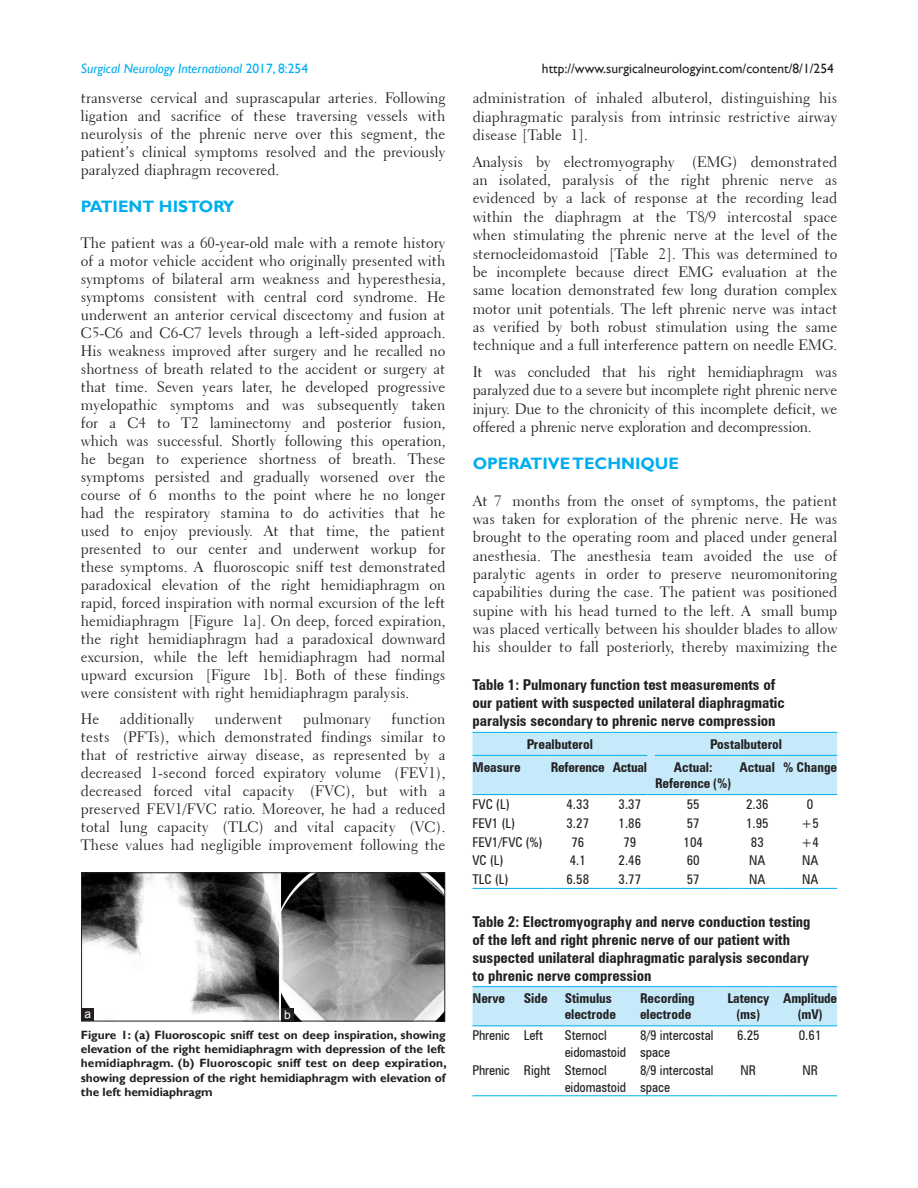
<style>
.page{position:relative;width:918px;height:1188px;background:#fff}
.page>*{position:absolute;margin:0;border:0;box-sizing:border-box;transform-origin:0 0}
.t1{font:700 16.5px "Gill Sans";color:#00aeef}
.TX{font:15px/18px "Transitional 521 BT Roman A";color:#231f20;text-align:justify}
.TT{font:700 condensed 15px/18px "Zurich BT";color:#231f20}
.TCH{font:700 condensed 13.5px/16.2px "Zurich BT";color:#231f20;text-align:center}
.TB{font:condensed 13.5px/16.2px "Zurich BT";color:#231f20}
.TBL{font:condensed 13.5px/16.2px "Zurich BT";color:#231f20}
.t2{font:13.5px "Gill Sans";color:#231f20}
.t3{font:italic 13.5px "Gill Sans";color:#00aeef}
.FGC{font:700 12px/14.4px "Gill Sans";color:#231f20;text-align:justify}
.LABEL{font:12px "Arial";color:#fff}
.s1{font-style:normal}
</style>
<div class="page">
<hr style="left:472px;top:1095px;width:38px;height:1px;background:#00aeef">
<svg style="left:510px;top:1095px;width:55px;height:1px"></svg>
<hr style="left:565px;top:1095px;width:61px;height:1px;background:#00aeef">
<svg style="left:626px;top:1095px;width:14px;height:1px"></svg>
<hr style="left:640px;top:1095px;width:74px;height:1px;background:#00aeef">
<svg style="left:714px;top:1095px;width:13px;height:1px"></svg>
<hr style="left:727px;top:1095px;width:42px;height:1px;background:#00aeef">
<svg style="left:769px;top:1095px;width:14px;height:1px"></svg>
<hr style="left:783px;top:1095px;width:54px;height:1px;background:#00aeef">
<svg style="left:472px;top:986px;width:365px;height:40px;background:#bee7f9"></svg>
<hr style="left:783px;top:986px;width:54px;height:1px;background:#00aeef">
<hr style="left:472px;top:888px;width:71px;height:1px;background:#00aeef">
<hr style="left:551px;top:888px;width:54px;height:1px;background:#00aeef">
<hr style="left:613px;top:888px;width:34px;height:1px;background:#00aeef">
<hr style="left:655px;top:888px;width:77px;height:1px;background:#00aeef">
<hr style="left:739px;top:888px;width:36px;height:1px;background:#00aeef">
<hr style="left:783px;top:888px;width:54px;height:1px;background:#00aeef">
<svg style="left:472px;top:732px;width:365px;height:63px;background:#bde7f9"></svg>
<img style="left:83px;top:875px;width:360px;height:144px">
<div style="left:81px;top:873px;width:364px;height:148px;border:1px solid #231f20"></div>
<div style="left:281px;top:1009px;width:13px;height:12px;background:#231f20"></div>
<div style="left:81px;top:1009px;width:13px;height:12px;background:#231f20"></div>
<p class="t3" style="left:81px;top:61px;width:229px">Surgical Neurology International <span class="s1">2017, 8:254</span></p>
<p class="t2" style="left:542px;top:61px;width:293px">http://www.surgicalneurologyint.com/content/8/1/254</p>
<p class="TX" style="left:81px;top:89px;width:366px">transverse cervical and suprascapular arteries. Following ligation and sacrifice of these traversing vessels with neurolysis of the phrenic nerve over this segment, the patient’s clinical symptoms resolved and the previously paralyzed diaphragm recovered.</p>
<h1 class="t1" style="left:81px;top:197px;width:155px">PATIENT HISTORY</h1>
<p class="TX" style="left:81px;top:234px;width:366px">The patient was a 60‑year‑old male with a remote history of a motor vehicle accident who originally presented with symptoms of bilateral arm weakness and hyperesthesia, symptoms consistent with central cord syndrome. He underwent an anterior cervical discectomy and fusion at C5‑C6 and C6‑C7 levels through a left‑sided approach.<br>His weakness improved after surgery and he recalled no shortness of breath related to the accident or surgery at that time. Seven years later, he developed progressive myelopathic symptoms and was subsequently taken for a C4 to T2 laminectomy and posterior fusion, which was successful. Shortly following this operation, he began to experience shortness of breath. These symptoms persisted and gradually worsened over the course of 6 months to the point where he no longer had the respiratory stamina to do activities that he used to enjoy previously. At that time, the patient presented to our center and underwent workup for these symptoms. A fluoroscopic sniff test demonstrated paradoxical elevation of the right hemidiaphragm on rapid, forced inspiration with normal excursion of the left hemidiaphragm [Figure 1a]. On deep, forced expiration, the right hemidiaphragm had a paradoxical downward excursion, while the left hemidiaphragm had normal upward excursion [Figure 1b]. Both of these findings were consistent with right hemidiaphragm paralysis.</p>
<p class="TX" style="left:81px;top:710px;width:20px">He</p>
<p class="TX" style="left:120px;top:710px;width:76px">additionally</p>
<p class="TX" style="left:215px;top:710px;width:69px">underwent</p>
<p class="TX" style="left:303px;top:710px;width:69px">pulmonary</p>
<p class="TX" style="left:473px;top:89px;width:366px">administration of inhaled albuterol, distinguishing his diaphragmatic paralysis from intrinsic restrictive airway disease [Table 1].</p>
<p class="TX" style="left:473px;top:153px;width:366px">Analysis by electromyography (EMG) demonstrated an isolated, paralysis of the right phrenic nerve as evidenced by a lack of response at the recording lead within the diaphragm at the T8/9 intercostal space when stimulating the phrenic nerve at the level of the sternocleidomastoid [Table 2]. This was determined to be incomplete because direct EMG evaluation at the same location demonstrated few long duration complex motor unit potentials. The left phrenic nerve was intact as verified by both robust stimulation using the same technique and a full interference pattern on needle EMG.</p>
<p class="TX" style="left:473px;top:363px;width:366px">It was concluded that his right hemidiaphragm was paralyzed due to a severe but incomplete right phrenic nerve injury. Due to the chronicity of this incomplete deficit, we offered a phrenic nerve exploration and decompression.</p>
<h1 class="t1" style="left:473px;top:454px;width:208px">OPERATIVE TECHNIQUE</h1>
<p class="TX" style="left:473px;top:491px;width:366px">At 7 months from the onset of symptoms, the patient was taken for exploration of the phrenic nerve. He was brought to the operating room and placed under general anesthesia. The anesthesia team avoided the use of paralytic agents in order to preserve neuromonitoring capabilities during the case. The patient was positioned supine with his head turned to the left. A small bump was placed vertically between his shoulder blades to allow his shoulder to fall posteriorly, thereby maximizing the</p>
<p class="TT" style="left:472px;top:676px;width:314px">Table 1: Pulmonary function test measurements of our patient with suspected unilateral diaphragmatic paralysis secondary to phrenic nerve compression</p>
<p class="TCH" style="left:527px;top:736px;width:68px">Prealbuterol</p>
<p class="TCH" style="left:710px;top:736px;width:73px">Postalbuterol</p>
<p class="TCH" style="left:472px;top:759px;width:50px">Measure</p>
<p class="TCH" style="left:551px;top:759px;width:56px">Reference</p>
<p class="TCH" style="left:613px;top:759px;width:36px">Actual</p>
<p class="TCH" style="left:655px;top:759px;width:78px">Actual:<br>Reference (%)</p>
<p class="TCH" style="left:740px;top:759px;width:37px">Actual</p>
<p class="TCH" style="left:783px;top:759px;width:55px">% Change</p>
<p class="TB" style="left:472px;top:796px;width:39px">FVC (L)</p>
<p class="TB" style="left:567px;top:796px;width:24px">4.33</p>
<p class="TB" style="left:619px;top:796px;width:24px">3.37</p>
<p class="TB" style="left:687px;top:796px;width:14px">55</p>
<p class="TB" style="left:746px;top:796px;width:24px">2.36</p>
<p class="TB" style="left:807px;top:796px;width:8px">0</p>
<p class="TB" style="left:472px;top:815px;width:44px">FEV1 (L)</p>
<p class="TB" style="left:567px;top:815px;width:24px">3.27</p>
<p class="TB" style="left:619px;top:815px;width:24px">1.86</p>
<p class="TB" style="left:687px;top:815px;width:14px">57</p>
<p class="TB" style="left:746px;top:815px;width:24px">1.95</p>
<p class="TB" style="left:801px;top:815px;width:19px">+5</p>
<p class="TB" style="left:472px;top:834px;width:71px">FEV1/FVC (%)</p>
<p class="TB" style="left:571px;top:834px;width:14px">76</p>
<p class="TB" style="left:623px;top:834px;width:14px">79</p>
<p class="TB" style="left:684px;top:834px;width:21px">104</p>
<p class="TB" style="left:751px;top:834px;width:14px">83</p>
<p class="TB" style="left:801px;top:834px;width:19px">+4</p>
<p class="TB" style="left:472px;top:852px;width:33px">VC (L)</p>
<p class="TB" style="left:570px;top:852px;width:18px">4.1</p>
<p class="TB" style="left:619px;top:852px;width:24px">2.46</p>
<p class="TB" style="left:687px;top:852px;width:14px">60</p>
<p class="TB" style="left:749px;top:852px;width:18px">NA</p>
<p class="TB" style="left:802px;top:852px;width:18px">NA</p>
<p class="TBL" style="left:472px;top:871px;width:38px">TLC (L)</p>
<p class="TBL" style="left:567px;top:871px;width:24px">6.58</p>
<p class="TBL" style="left:619px;top:871px;width:24px">3.77</p>
<p class="TBL" style="left:687px;top:871px;width:14px">57</p>
<p class="TBL" style="left:749px;top:871px;width:18px">NA</p>
<p class="TBL" style="left:802px;top:871px;width:18px">NA</p>
<p class="TX" style="left:81px;top:710px;width:366px;text-indent:311px">function tests (PFTs), which demonstrated findings similar to that of restrictive airway disease, as represented by a decreased 1‑second forced expiratory volume (FEV1), decreased forced vital capacity (FVC), but with a preserved FEV1/FVC ratio. Moreover, he had a reduced total lung capacity (TLC) and vital capacity (VC).<br>These values had negligible improvement following the</p>
<p class="LABEL" style="left:84px;top:1006px;width:8px">a</p>
<p class="LABEL" style="left:284px;top:1007px;width:8px">b</p>
<p class="FGC" style="left:81px;top:1028px;width:367px">Figure 1: (a) Fluoroscopic sniff test on deep inspiration, showing elevation of the right hemidiaphragm with depression of the left hemidiaphragm. (b) Fluoroscopic sniff test on deep expiration, showing depression of the right hemidiaphragm with elevation of the left hemidiaphragm</p>
<p class="TT" style="left:472px;top:912px;width:340px">Table 2: Electromyography and nerve conduction testing of the left and right phrenic nerve of our patient with suspected unilateral diaphragmatic paralysis secondary to phrenic nerve compression</p>
<p class="TCH" style="left:472px;top:990px;width:34px">Nerve</p>
<p class="TCH" style="left:524px;top:990px;width:25px">Side</p>
<p class="TCH" style="left:565px;top:990px;width:53px;text-align:left">Stimulus electrode</p>
<p class="TCH" style="left:640px;top:990px;width:56px;text-align:left">Recording electrode</p>
<p class="TCH" style="left:727px;top:990px;width:43px">Latency (ms)</p>
<p class="TCH" style="left:783px;top:990px;width:56px">Amplitude (mV)</p>
<p class="TB" style="left:472px;top:1027px;width:39px">Phrenic</p>
<p class="TB" style="left:524px;top:1027px;width:21px">Left</p>
<p class="TB" style="left:565px;top:1027px;width:63px">Sternocl eidomastoid</p>
<p class="TB" style="left:640px;top:1027px;width:75px">8/9 intercostal space</p>
<p class="TB" style="left:737px;top:1027px;width:24px">6.25</p>
<p class="TB" style="left:799px;top:1027px;width:24px">0.61</p>
<p class="TBL" style="left:472px;top:1062px;width:39px">Phrenic</p>
<p class="TBL" style="left:524px;top:1062px;width:28px">Right</p>
<p class="TBL" style="left:565px;top:1062px;width:63px">Sternocl eidomastoid</p>
<p class="TBL" style="left:640px;top:1062px;width:75px">8/9 intercostal space</p>
<p class="TBL" style="left:741px;top:1062px;width:17px">NR</p>
<p class="TBL" style="left:802px;top:1062px;width:17px">NR</p>
</div>
